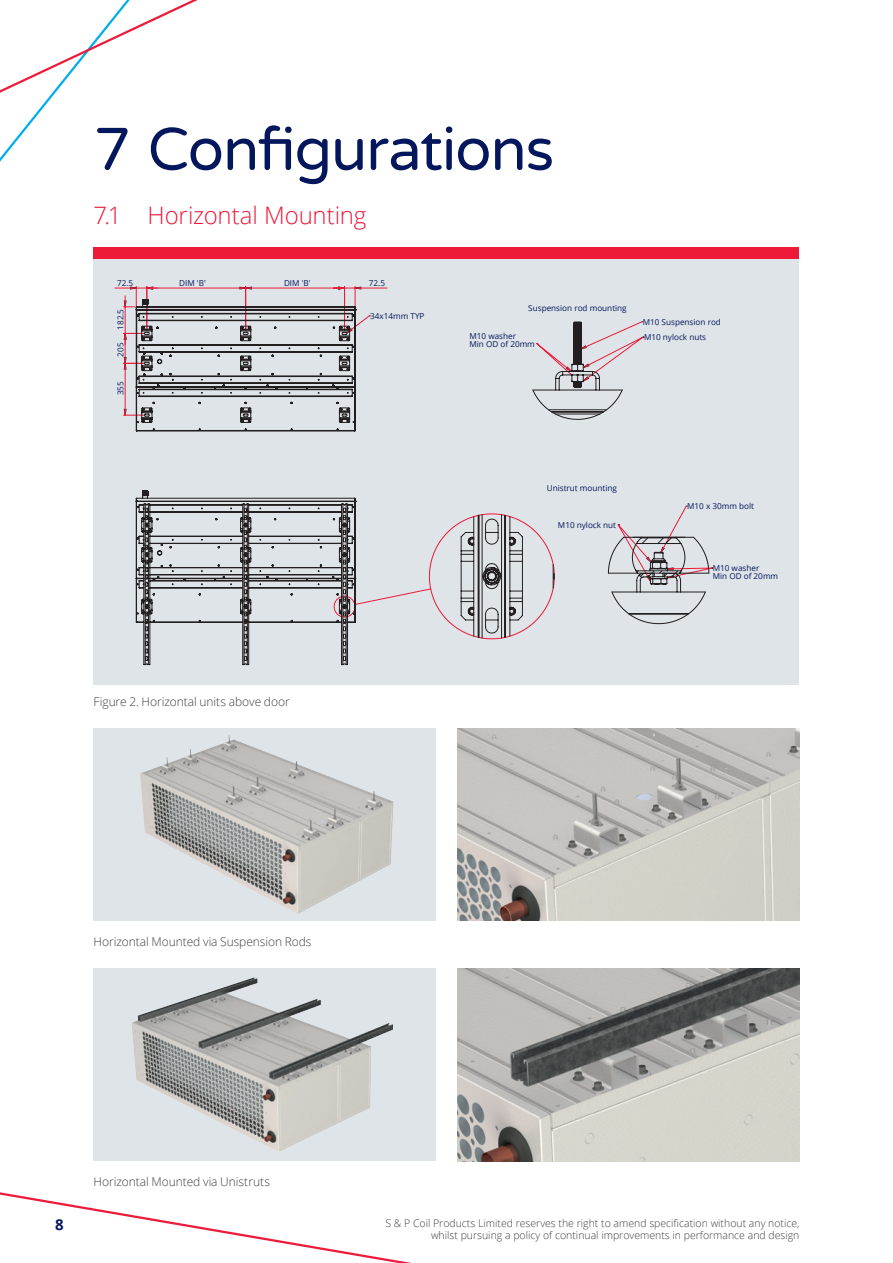
<style>
.page{position:relative;width:893px;height:1263px;background:#fff}
.page>*{position:absolute;margin:0;border:0;box-sizing:border-box;transform-origin:0 0}
.t1{font:60px "Varela Round";letter-spacing:-.025em;color:#04175c}
.t2{font:300 24px "Open Sans";letter-spacing:-.005em;color:#ed1a3a}
.t3{font:700 15px "Open Sans";color:#04175c}
.t4{font:300 12px "Open Sans";letter-spacing:-.005em;color:#3e3e3f}
.t5{font:300 10.5px/12.6px "Open Sans";color:#3e3e3f;text-align:right}
.t6{font:8.1px/7.9px "Open Sans";color:#04175c}
</style>
<div class="page">
<svg style="left:0;top:0;width:198px;height:162px"></svg>
<svg style="left:0;top:1192px;width:411px;height:71px"></svg>
<div style="left:94px;top:247px;width:705px;height:12px;background:#ed1a3a"></div>
<div style="left:94px;top:259px;width:705px;height:426px;background:#dfe4e8"></div>
<hr style="left:355px;top:288px;width:32px;height:1px;background:#ed1a3a">
<svg style="left:136px;top:491px;width:419px;height:174px"></svg>
<svg style="left:115px;top:286px;width:246px;height:145px"></svg>
<svg style="left:608px;top:537px;width:105px;height:87px"></svg>
<svg style="left:532px;top:321px;width:91px;height:99px"></svg>
<div style="left:94px;top:728px;width:342px;height:193px;background:#dfe4e8"></div>
<img style="left:140px;top:735px;width:254px;height:179px">
<div style="left:94px;top:968px;width:342px;height:193px;background:#dfe4e8"></div>
<img style="left:132px;top:977px;width:261px;height:175px">
<img style="left:457px;top:728px;width:342px;height:193px">
<img style="left:457px;top:968px;width:342px;height:193px">
<h1 class="t1" style="left:94px;top:108px;width:462px">7 Configurations</h1>
<h2 class="t2" style="left:94px;top:199px;width:274px">7.1 Horizontal Mounting</h2>
<p class="t6" style="left:117px;top:279px;width:18px">72.5</p>
<p class="t6" style="left:179px;top:279px;width:28px">DIM 'B'</p>
<p class="t6" style="left:284px;top:279px;width:28px">DIM 'B'</p>
<p class="t6" style="left:369px;top:279px;width:18px">72.5</p>
<p class="t6" style="left:370px;top:312px;width:56px">34x14mm TYP</p>
<p class="t6" style="left:116px;top:330px;width:22px;rotate:-90deg">182.5</p>
<p class="t6" style="left:116px;top:357px;width:16px;rotate:-90deg">205</p>
<p class="t6" style="left:116px;top:395px;width:16px;rotate:-90deg">355</p>
<p class="t6" style="left:528px;top:304px;width:100px">Suspension rod mounting</p>
<p class="t6" style="left:643px;top:318px;width:80px">M10 Suspension rod</p>
<p class="t6" style="left:469px;top:331px;width:48px">M10 washer</p>
<p class="t6" style="left:644px;top:333px;width:64px">M10 nylock nuts</p>
<p class="t6" style="left:469px;top:339px;width:67px">Min OD of 20mm</p>
<p class="t6" style="left:547px;top:484px;width:72px">Unistrut mounting</p>
<p class="t6" style="left:558px;top:521px;width:60px">M10 nylock nut</p>
<p class="t6" style="left:687px;top:502px;width:68px">M10 x 30mm bolt</p>
<p class="t6" style="left:713px;top:564px;width:67px">M10 washer<br>Min OD of 20mm</p>
<h3 class="t4" style="left:94px;top:693px;width:198px">Figure 2. Horizontal units above door</h3>
<h3 class="t4" style="left:94px;top:934px;width:219px">Horizontal Mounted via Suspension Rods</h3>
<h3 class="t4" style="left:94px;top:1174px;width:178px">Horizontal Mounted via Unistruts</h3>
<h3 class="t3" style="left:55px;top:1214px;width:10px">8</h3>
<p class="t5" style="left:385px;top:1216px;width:416px">S &amp; P Coil Products Limited reserves the right to amend specification without any notice, whilst pursuing a policy of continual improvements in performance and design</p>
</div>
